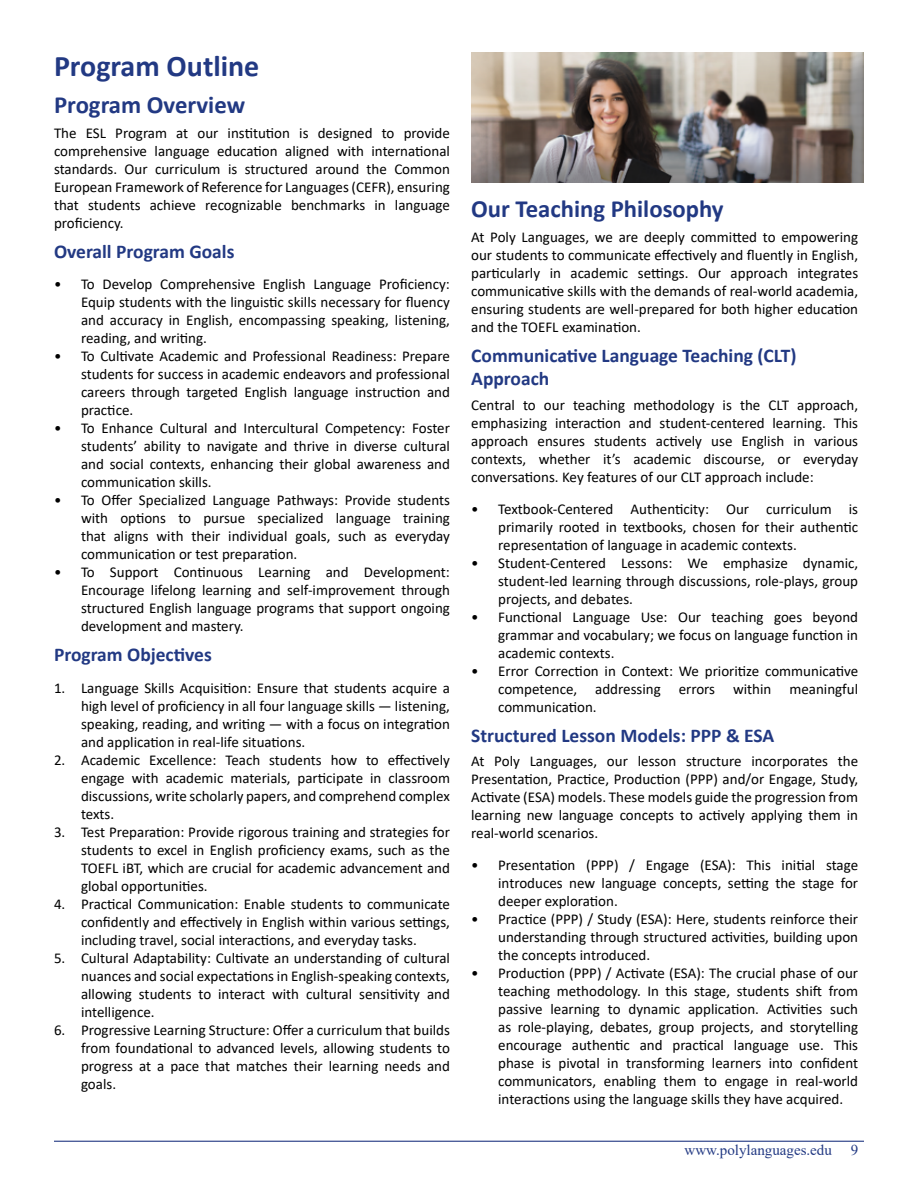
<style>
.page{position:relative;width:918px;height:1188px;background:#fff}
.page>*{position:absolute;margin:0;border:0;box-sizing:border-box;transform-origin:0 0}
.t1{font:700 30px "Calibri";color:#223983}
.t2{font:700 24.75px "Calibri";color:#223983}
.t3{font:700 19.5px/23.4px "Calibri";color:#223983}
.t4{font:15px/18px "Calibri";color:#000;text-align:justify}
.t5{font:15px "Times New Roman";color:#223983}
</style>
<div class="page">
<div style="left:469px;top:51px;width:396px;height:133px;background:#6d6e71;opacity:.75"></div>
<hr style="left:54px;top:1141px;width:810px;height:1px;background:#223983">
<h1 class="t1" style="left:54px;top:45px;width:207px">Program Outline</h1>
<h2 class="t2" style="left:54px;top:87px;width:193px">Program Overview</h2>
<p class="t4" style="left:54px;top:123px;width:398px">The ESL Program at our institution is designed to provide comprehensive language education aligned with international standards. Our curriculum is structured around the Common European Framework of Reference for Languages (CEFR), ensuring that students achieve recognizable benchmarks in language proficiency.</p>
<h3 class="t3" style="left:54px;top:239px;width:182px">Overall Program Goals</h3>
<p class="t4" style="left:81px;top:275px;width:371px;text-indent:-27px">• To Develop Comprehensive English Language Proficiency:<br>Equip students with the linguistic skills necessary for fluency and accuracy in English, encompassing speaking, listening, reading, and writing.</p>
<p class="t4" style="left:81px;top:347px;width:371px;text-indent:-27px">• To Cultivate Academic and Professional Readiness: Prepare students for success in academic endeavors and professional careers through targeted English language instruction and practice.</p>
<p class="t4" style="left:81px;top:419px;width:371px;text-indent:-27px">• To Enhance Cultural and Intercultural Competency: Foster students’ ability to navigate and thrive in diverse cultural and social contexts, enhancing their global awareness and communication skills.</p>
<p class="t4" style="left:81px;top:491px;width:371px;text-indent:-27px">• To Offer Specialized Language Pathways: Provide students with options to pursue specialized language training that aligns with their individual goals, such as everyday communication or test preparation.</p>
<p class="t4" style="left:81px;top:563px;width:371px;text-indent:-27px">• To Support Continuous Learning and Development:<br>Encourage lifelong learning and self-improvement through structured English language programs that support ongoing development and mastery.</p>
<h3 class="t3" style="left:54px;top:643px;width:159px">Program Objectives</h3>
<p class="t4" style="left:81px;top:679px;width:371px;text-indent:-27px">1. Language Skills Acquisition: Ensure that students acquire a high level of proficiency in all four language skills — listening, speaking, reading, and writing — with a focus on integration and application in real-life situations.</p>
<p class="t4" style="left:81px;top:751px;width:371px;text-indent:-27px">2. Academic Excellence: Teach students how to effectively engage with academic materials, participate in classroom discussions, write scholarly papers, and comprehend complex texts.</p>
<p class="t4" style="left:81px;top:823px;width:371px;text-indent:-27px">3. Test Preparation: Provide rigorous training and strategies for students to excel in English proficiency exams, such as the TOEFL iBT, which are crucial for academic advancement and global opportunities.</p>
<p class="t4" style="left:81px;top:895px;width:371px;text-indent:-27px">4. Practical Communication: Enable students to communicate confidently and effectively in English within various settings, including travel, social interactions, and everyday tasks.</p>
<p class="t4" style="left:81px;top:949px;width:371px;text-indent:-27px">5. Cultural Adaptability: Cultivate an understanding of cultural nuances and social expectations in English-speaking contexts, allowing students to interact with cultural sensitivity and intelligence.</p>
<p class="t4" style="left:81px;top:1021px;width:370px;text-indent:-27px">6. Progressive Learning Structure: Offer a curriculum that builds from foundational to advanced levels, allowing students to progress at a pace that matches their learning needs and goals.</p>
<h2 class="t2" style="left:471px;top:191px;width:254px">Our Teaching Philosophy</h2>
<p class="t4" style="left:471px;top:227px;width:389px">At Poly Languages, we are deeply committed to empowering our students to communicate effectively and fluently in English, particularly in academic settings. Our approach integrates communicative skills with the demands of real-world academia, ensuring students are well-prepared for both higher education and the TOEFL examination.</p>
<h3 class="t3" style="left:471px;top:343px;width:327px">Communicative Language Teaching (CLT)<br>Approach</h3>
<p class="t4" style="left:471px;top:396px;width:389px">Central to our teaching methodology is the CLT approach, emphasizing interaction and student-centered learning. This approach ensures students actively use English in various contexts, whether it’s academic discourse, or everyday conversations. Key features of our CLT approach include:</p>
<p class="t4" style="left:498px;top:499px;width:361px;text-indent:-27px">• Textbook-Centered Authenticity: Our curriculum is primarily rooted in textbooks, chosen for their authentic representation of language in academic contexts.</p>
<p class="t4" style="left:498px;top:553px;width:361px;text-indent:-27px">• Student-Centered Lessons: We emphasize dynamic, student-led learning through discussions, role-plays, group projects, and debates.</p>
<p class="t4" style="left:498px;top:607px;width:361px;text-indent:-27px">• Functional Language Use: Our teaching goes beyond grammar and vocabulary; we focus on language function in academic contexts.</p>
<p class="t4" style="left:498px;top:661px;width:362px;text-indent:-27px">• Error Correction in Context: We prioritize communicative competence, addressing errors within meaningful communication.</p>
<h3 class="t3" style="left:471px;top:723px;width:305px">Structured Lesson Models: PPP &amp; ESA</h3>
<p class="t4" style="left:471px;top:752px;width:389px">At Poly Languages, our lesson structure incorporates the Presentation, Practice, Production (PPP) and/or Engage, Study, Activate (ESA) models. These models guide the progression from learning new language concepts to actively applying them in real-world scenarios.</p>
<p class="t4" style="left:498px;top:856px;width:362px;text-indent:-27px">• Presentation (PPP) / Engage (ESA): This initial stage introduces new language concepts, setting the stage for deeper exploration.</p>
<p class="t4" style="left:498px;top:910px;width:361px;text-indent:-27px">• Practice (PPP) / Study (ESA): Here, students reinforce their understanding through structured activities, building upon the concepts introduced.</p>
<p class="t4" style="left:498px;top:964px;width:361px;text-indent:-27px">• Production (PPP) / Activate (ESA): The crucial phase of our teaching methodology. In this stage, students shift from passive learning to dynamic application. Activities such as role-playing, debates, group projects, and storytelling encourage authentic and practical language use. This phase is pivotal in transforming learners into confident communicators, enabling them to engage in real-world interactions using the language skills they have acquired.</p>
<p class="t5" style="left:685px;top:1140px;width:175px">www.polylanguages.edu 9</p>
</div>
